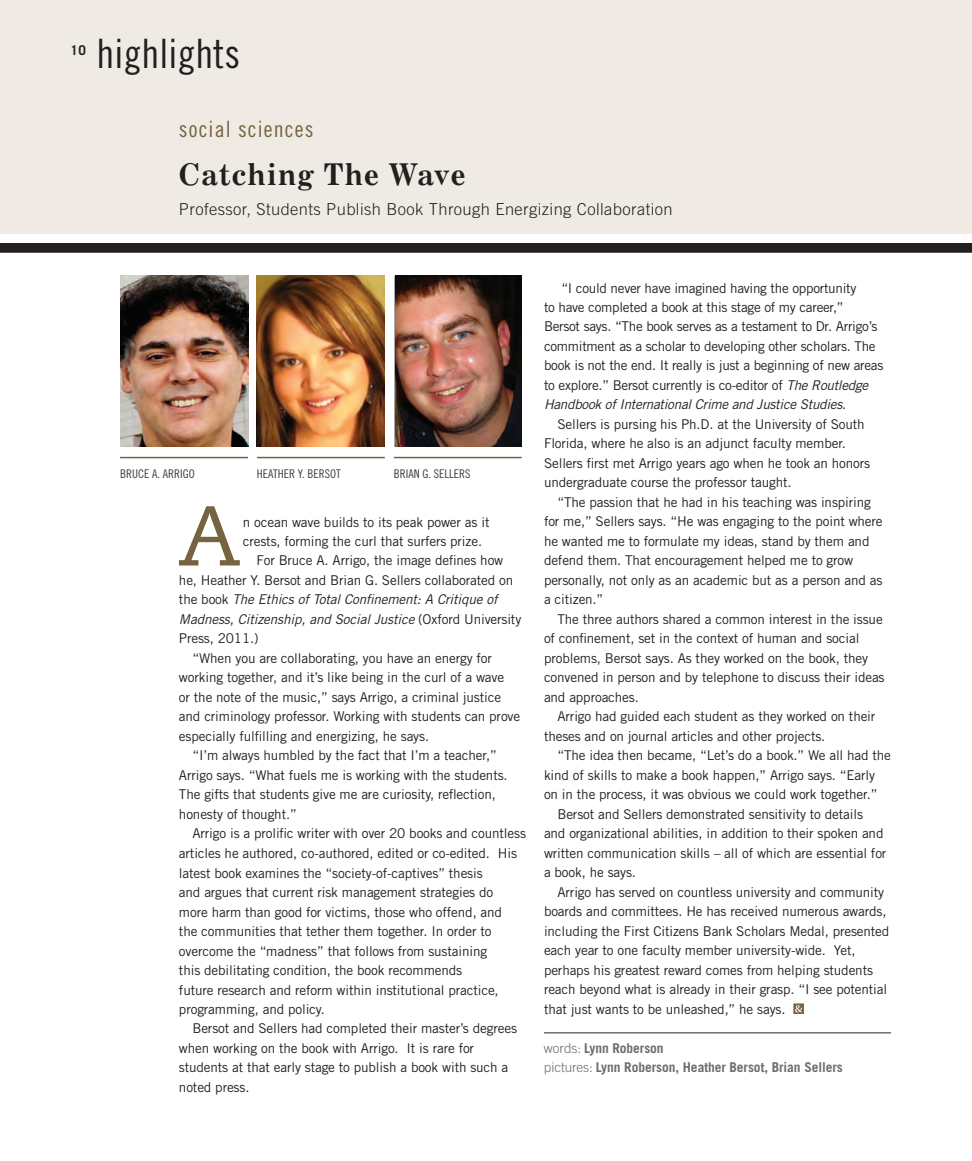
<style>
.page{position:relative;width:972px;height:1161px;background:#fff}
.page>*{position:absolute;margin:0;border:0;box-sizing:border-box;transform-origin:0 0}
.First_Para_Drop_Cap{font:84.6px "Caecilia";color:#766340}
.Section_Continuing{font:40.5px "Trade Gothic Cond Eighteen";color:#231f20}
.Article_Headline{font:700 30px "Century Expanded BT";letter-spacing:.04em;color:#231f20}
.Department{font:22.5px "Trade Gothic Cond Eighteen";letter-spacing:.05em;color:#766340}
.Article_Subhead{font:300 16.5px "Trade Gothic";letter-spacing:.025em;color:#231f20}
.Body{font:13.5px/19.5px "Trade Gothic";letter-spacing:-.01em;color:#231f20}
.First_Para_Drop_Cap-2{font:13.5px/19.5px "Trade Gothic";letter-spacing:-.01em;color:#231f20}
.Byline_Info{font:700 13.5px/19.5px "Trade Gothic";letter-spacing:-.005em;color:#6c6d70}
.t1{font:700 13.5px "Trade Gothic";color:#231f20}
.HeadshotName{font:12px "Trade Gothic Cond Eighteen";color:#3e3e3f}
.s1{font-style:italic}
.s2{font-weight:300}
</style>
<div class="page">
<div style="left:0;top:243px;width:972px;height:10px;background:#231f20"></div>
<div style="left:0;top:0;width:972px;height:234px;background:#efebe4"></div>
<hr style="left:257px;top:457px;width:128px;height:1px;background:#766340">
<hr style="left:120px;top:457px;width:128px;height:1px;background:#766340">
<hr style="left:394px;top:457px;width:128px;height:1px;background:#766340">
<img style="left:257px;top:276px;width:128px;height:170px">
<img style="left:120px;top:276px;width:128px;height:170px">
<img style="left:395px;top:276px;width:127px;height:170px">
<hr style="left:544px;top:1032px;width:347px;height:2px;background:#6c6d70">
<svg style="left:793px;top:1003px;width:11px;height:11px"></svg>
<p class="t1" style="left:71px;top:42px;width:17px">10</p>
<p class="Section_Continuing" style="left:96px;top:30px;width:145px">highlights</p>
<p class="Department" style="left:179px;top:115px;width:136px">social sciences</p>
<p class="Article_Headline" style="left:179px;top:156px;width:288px">Catching The Wave</p>
<p class="Article_Subhead" style="left:179px;top:199px;width:495px">Professor, Students Publish Book Through Energizing Collaboration</p>
<p class="HeadshotName" style="left:120px;top:466px;width:76px">BRUCE A. ARRIGO</p>
<p class="HeadshotName" style="left:257px;top:466px;width:85px">HEATHER Y. BERSOT</p>
<p class="HeadshotName" style="left:394px;top:466px;width:78px">BRIAN G. SELLERS</p>
<p class="First_Para_Drop_Cap" style="left:178px;top:487px;width:64px">A</p>
<p class="First_Para_Drop_Cap-2" style="left:243px;top:512px;width:248px">n ocean wave builds to its peak power as it crests, forming the curl that surfers prize.</p>
<p class="Body" style="left:179px;top:551px;width:344px;text-indent:77px">For Bruce A. Arrigo, the image defines how he, Heather Y. Bersot and Brian G. Sellers collaborated on the book <span class="s1">The Ethics of Total Confinement: A Critique of Madness, Citizenship, and Social Justice</span> (Oxford University Press, 2011.)</p>
<p class="Body" style="left:179px;top:648px;width:343px;text-indent:14px">“When you are collaborating, you have an energy for working together, and it’s like being in the curl of a wave<br>or the note of the music,” says Arrigo, a criminal justice and criminology professor. Working with students can prove especially fulfilling and energizing, he says.</p>
<p class="Body" style="left:179px;top:746px;width:330px;text-indent:14px">“I’m always humbled by the fact that I’m a teacher,” Arrigo says. “What fuels me is working with the students.<br>The gifts that students give me are curiosity, reflection, honesty of thought.”</p>
<p class="Body" style="left:179px;top:824px;width:349px;text-indent:13px">Arrigo is a prolific writer with over 20 books and countless articles he authored, co-authored, edited or co-edited. His latest book examines the “society-of-captives” thesis<br>and argues that current risk management strategies do<br>more harm than good for victims, those who offend, and<br>the communities that tether them together. In order to overcome the “madness” that follows from sustaining<br>this debilitating condition, the book recommends<br>future research and reform within institutional practice, programming, and policy.</p>
<p class="Body" style="left:179px;top:1019px;width:340px;text-indent:14px">Bersot and Sellers had completed their master’s degrees when working on the book with Arrigo. It is rare for students at that early stage to publish a book with such a noted press.</p>
<p class="Body" style="left:544px;top:278px;width:341px;text-indent:17px">“I could never have imagined having the opportunity<br>to have completed a book at this stage of my career,”<br>Bersot says. “The book serves as a testament to Dr. Arrigo’s commitment as a scholar to developing other scholars. The book is not the end. It really is just a beginning of new areas to explore.” Bersot currently is co-editor of <span class="s1">The Routledge Handbook of International Crime and Justice Studies</span>.</p>
<p class="Body" style="left:544px;top:414px;width:328px;text-indent:14px">Sellers is pursing his Ph.D. at the University of South Florida, where he also is an adjunct faculty member.<br>Sellers first met Arrigo years ago when he took an honors undergraduate course the professor taught.</p>
<p class="Body" style="left:544px;top:492px;width:340px;text-indent:14px">“The passion that he had in his teaching was inspiring for me,” Sellers says. “He was engaging to the point where he wanted me to formulate my ideas, stand by them and defend them. That encouragement helped me to grow personally, not only as an academic but as a person and as a citizen.”</p>
<p class="Body" style="left:544px;top:609px;width:342px;text-indent:14px">The three authors shared a common interest in the issue of confinement, set in the context of human and social problems, Bersot says. As they worked on the book, they convened in person and by telephone to discuss their ideas and approaches.</p>
<p class="Body" style="left:544px;top:707px;width:333px;text-indent:14px">Arrigo had guided each student as they worked on their theses and on journal articles and other projects.</p>
<p class="Body" style="left:544px;top:746px;width:349px;text-indent:14px">“The idea then became, “Let’s do a book.” We all had the kind of skills to make a book happen,” Arrigo says. “Early on in the process, it was obvious we could work together.”</p>
<p class="Body" style="left:544px;top:804px;width:344px;text-indent:14px">Bersot and Sellers demonstrated sensitivity to details and organizational abilities, in addition to their spoken and written communication skills – all of which are essential for a book, he says.</p>
<p class="Body" style="left:544px;top:882px;width:347px;text-indent:14px">Arrigo has served on countless university and community boards and committees. He has received numerous awards, including the First Citizens Bank Scholars Medal, presented each year to one faculty member university-wide. Yet, perhaps his greatest reward comes from helping students reach beyond what is already in their grasp. “I see potential that just wants to be unleashed,” he says.</p>
<p class="Byline_Info" style="left:544px;top:1038px;width:300px"><span class="s2">words:</span> Lynn Roberson<br><span class="s2">pictures:</span> Lynn Roberson, Heather Bersot, Brian Sellers</p>
</div>
